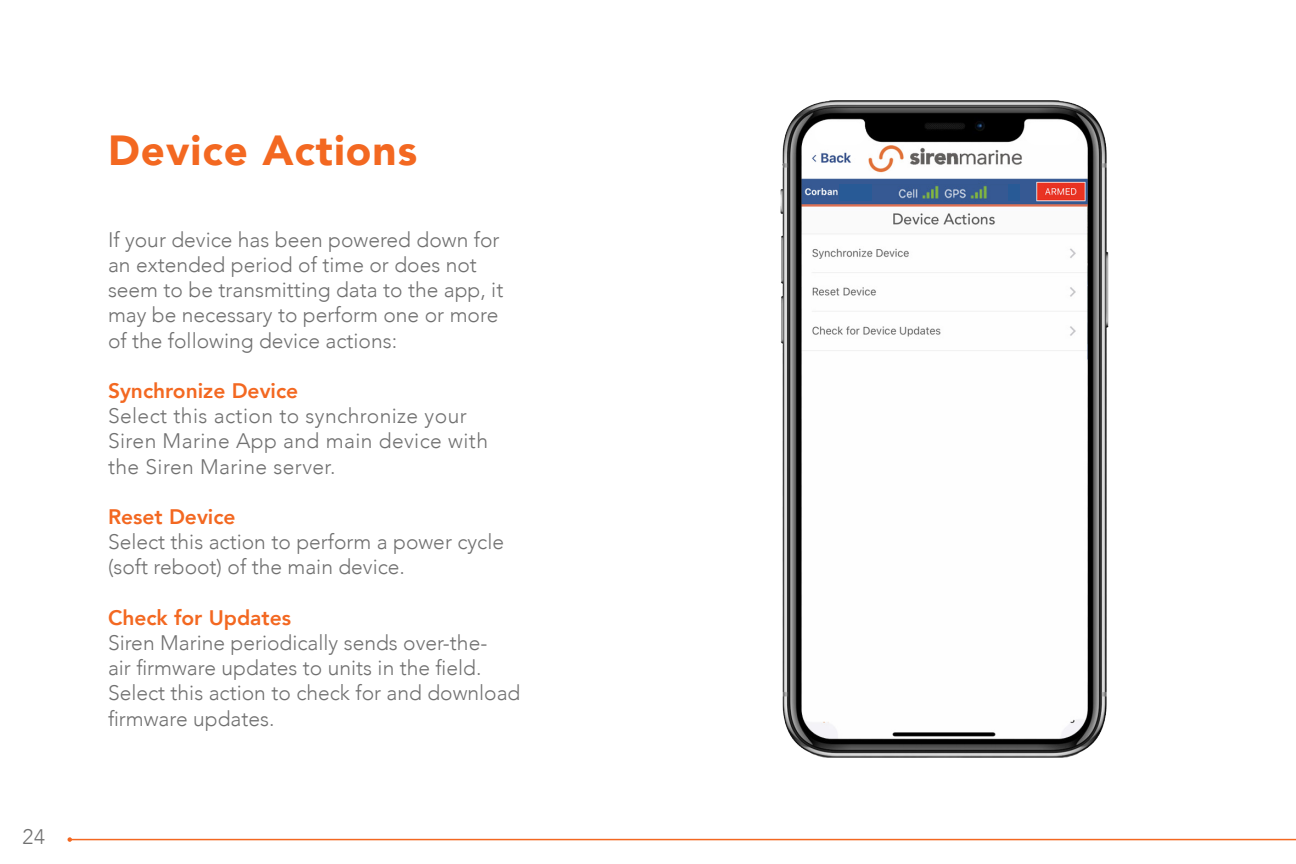
<style>
.page{position:relative;width:1296px;height:864px;background:#fff}
.page>*{position:absolute;margin:0;border:0;box-sizing:border-box;transform-origin:0 0}
.t1{font:900 42px "Avenir";letter-spacing:.025em;color:#f36821}
.t2{font:300 21px/25.2px "Avenir";color:#717171}
.t3{font:300 21px/25.2px "Avenir";letter-spacing:.02em;color:#717171}
.t4{font:800 21px "Avenir";color:#f36821}
</style>
<div class="page">
<hr style="left:70px;top:839px;width:1226px;height:1px;background:#f36821">
<svg style="left:68px;top:837px;width:4px;height:5px"></svg>
<img style="left:780px;top:100px;width:329px;height:658px">
<div style="left:1024px;top:122px;width:54px;height:23px;background:#fff;border-radius:12px"></div>
<div style="left:814px;top:122px;width:52px;height:23px;background:#fff;border-radius:12px"></div>
<div style="left:967px;top:184px;width:52px;height:16px;background:#285a96"></div>
<div style="left:839px;top:184px;width:33px;height:16px;background:#285a96"></div>
<img style="left:872px;top:184px;width:136px;height:18px">
<p class="t2" style="left:23px;top:824px;width:24px">24</p>
<p class="t1" style="left:108px;top:115px;width:311px">Device Actions</p>
<p class="t2" style="left:108px;top:227px;width:397px">If your device has been powered down for an extended period of time or does not seem to be transmitting data to the app, it may be necessary to perform one or more of the following device actions:</p>
<p class="t4" style="left:108px;top:374px;width:192px">Synchronize Device</p>
<p class="t3" style="left:108px;top:403px;width:382px">Select this action to synchronize your<br>Siren Marine App and main device with the Siren Marine server.</p>
<p class="t4" style="left:108px;top:500px;width:129px">Reset Device</p>
<p class="t2" style="left:108px;top:529px;width:398px">Select this action to perform a power cycle (soft reboot) of the main device.</p>
<p class="t4" style="left:108px;top:601px;width:185px">Check for Updates</p>
<p class="t2" style="left:108px;top:630px;width:414px">Siren Marine periodically sends over-the-<br>air firmware updates to units in the field.<br>Select this action to check for and download firmware updates.</p>
</div>
